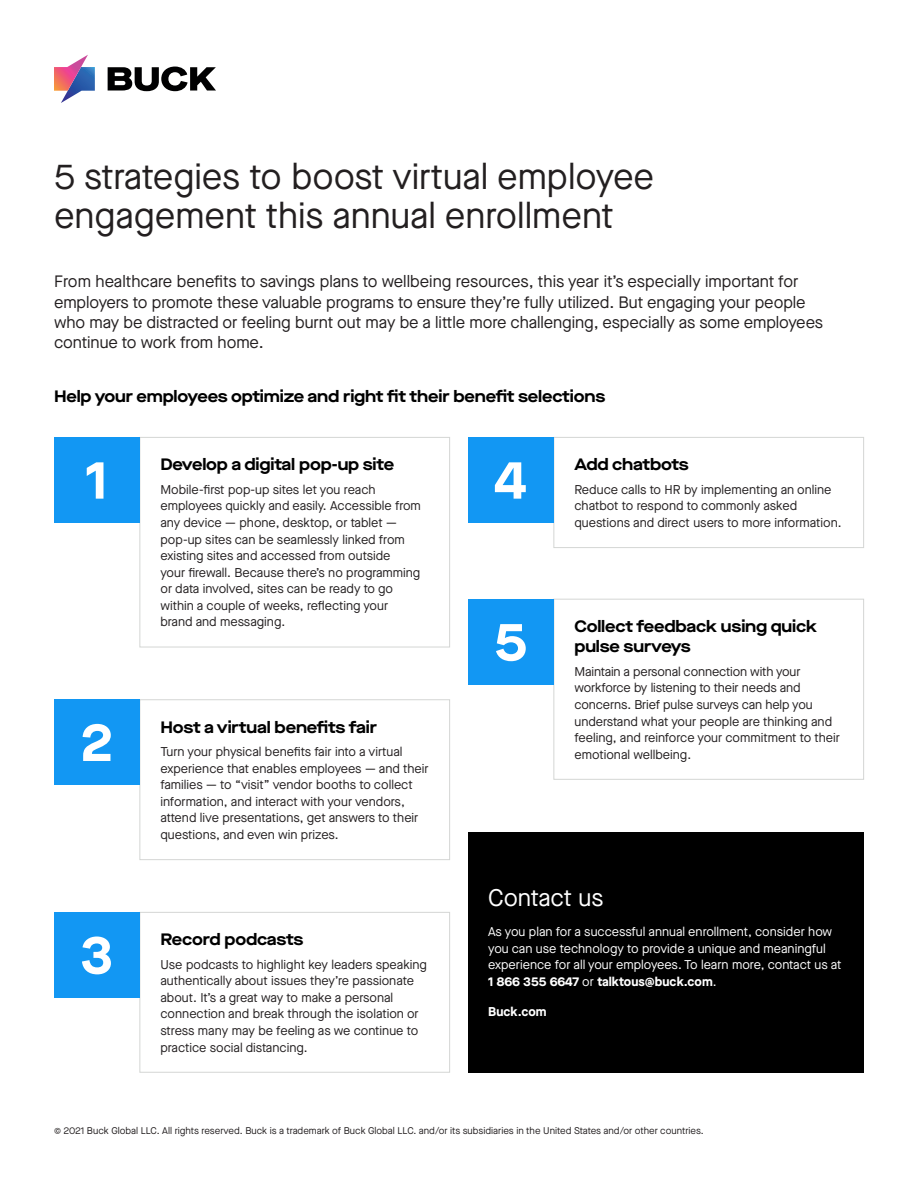
<style>
.page{position:relative;width:918px;height:1188px;background:#fff}
.page>*{position:absolute;margin:0;border:0;box-sizing:border-box;transform-origin:0 0}
.Practice_Name{font:700 54px "Maison Neue";color:#fff}
.t1{font:36px/39px "Maison Neue";color:#231f20}
.Body_Text{font:24px "Maison Neue";color:#fff}
.Intro_Text{font:16.5px/20.2px "Maison Neue";letter-spacing:-.005em;color:#231f20}
.Large_subhead{font:700 16.5px/20.2px "Maison Neue Extended";letter-spacing:-.01em;color:#000}
.Body_Text-2{font:12.75px/16.5px "Maison Neue";color:#231f20}
.Body_Text-3{font:12.75px/16.5px "Maison Neue";color:#fff}
.Body_Text-4{font:700 12.75px "Maison Neue";color:#fff}
.Copyright_Statement{font:9.75px "Maison Neue";color:#231f20}
.s1{font-weight:700}
</style>
<div class="page">
<svg style="left:54px;top:55px;width:41px;height:48px"></svg>
<svg style="left:108px;top:67px;width:108px;height:24px"></svg>
<div style="left:139px;top:437px;width:311px;height:210px;border:1px solid #d4d6d4"></div>
<div style="left:54px;top:437px;width:85px;height:86px;background:#1297f3"></div>
<div style="left:139px;top:699px;width:311px;height:161px;border:1px solid #d4d6d4"></div>
<div style="left:54px;top:699px;width:85px;height:86px;background:#1297f3"></div>
<div style="left:139px;top:912px;width:311px;height:161px;border:1px solid #d4d6d4"></div>
<div style="left:54px;top:912px;width:85px;height:85px;background:#1297f3"></div>
<div style="left:553px;top:437px;width:311px;height:111px;border:1px solid #d4d6d4"></div>
<div style="left:468px;top:437px;width:85px;height:86px;background:#1297f3"></div>
<div style="left:553px;top:599px;width:311px;height:181px;border:1px solid #d4d6d4"></div>
<div style="left:468px;top:599px;width:85px;height:85px;background:#1297f3"></div>
<div style="left:468px;top:832px;width:396px;height:241px;background:#000"></div>
<p class="t1" style="left:54px;top:157px;width:602px">5 strategies to boost virtual employee engagement this annual enrollment</p>
<p class="Intro_Text" style="left:54px;top:271px;width:771px">From healthcare benefits to savings plans to wellbeing resources, this year it’s especially important for employers to promote these valuable programs to ensure they’re fully utilized. But engaging your people who may be distracted or feeling burnt out may be a little more challenging, especially as some employees continue to work from home.</p>
<p class="Large_subhead" style="left:54px;top:386px;width:553px">Help your employees optimize and right fit their benefit selections</p>
<p class="Practice_Name" style="left:85px;top:441px;width:24px">1</p>
<p class="Practice_Name" style="left:80px;top:704px;width:34px">2</p>
<p class="Large_subhead" style="left:160px;top:454px;width:235px">Develop a digital pop-up site</p>
<p class="Body_Text-2" style="left:160px;top:481px;width:262px">Mobile-first pop-up sites let you reach employees quickly and easily. Accessible from any device — phone, desktop, or tablet — pop-up sites can be seamlessly linked from existing sites and accessed from outside<br>your firewall. Because there’s no programming or data involved, sites can be ready to go within a couple of weeks, reflecting your brand and messaging.</p>
<p class="Large_subhead" style="left:160px;top:716px;width:218px">Host a virtual benefits fair</p>
<p class="Body_Text-2" style="left:160px;top:743px;width:270px">Turn your physical benefits fair into a virtual experience that enables employees — and their families — to “visit” vendor booths to collect information, and interact with your vendors, attend live presentations, get answers to their questions, and even win prizes.</p>
<p class="Practice_Name" style="left:495px;top:441px;width:34px">4</p>
<p class="Practice_Name" style="left:494px;top:603px;width:34px">5</p>
<p class="Large_subhead" style="left:574px;top:454px;width:116px">Add chatbots</p>
<p class="Body_Text-2" style="left:574px;top:481px;width:269px">Reduce calls to HR by implementing an online chatbot to respond to commonly asked questions and direct users to more information.</p>
<p class="Large_subhead" style="left:574px;top:616px;width:244px">Collect feedback using quick pulse surveys</p>
<p class="Body_Text-2" style="left:574px;top:663px;width:267px">Maintain a personal connection with your workforce by listening to their needs and concerns. Brief pulse surveys can help you understand what your people are thinking and feeling, and reinforce your commitment to their emotional wellbeing.</p>
<p class="Practice_Name" style="left:80px;top:916px;width:35px">3</p>
<p class="Large_subhead" style="left:160px;top:929px;width:144px">Record podcasts</p>
<p class="Body_Text-2" style="left:160px;top:956px;width:268px">Use podcasts to highlight key leaders speaking authentically about issues they’re passionate about. It’s a great way to make a personal connection and break through the isolation or stress many may be feeling as we continue to practice social distancing.</p>
<p class="Body_Text" style="left:488px;top:882px;width:117px">Contact us</p>
<p class="Body_Text-3" style="left:488px;top:924px;width:355px">As you plan for a successful annual enrollment, consider how you can use technology to provide a unique and meaningful experience for all your employees. To learn more, contact us at <span class="s1">1 866 355 6647</span> or <span class="s1">talktous@buck.com</span>.</p>
<p class="Body_Text-4" style="left:488px;top:1003px;width:60px">Buck.com</p>
<p class="Copyright_Statement" style="left:54px;top:1124px;width:651px">© 2021 Buck Global LLC. All rights reserved. Buck is a trademark of Buck Global LLC. and/or its subsidiaries in the United States and/or other countries.</p>
</div>
